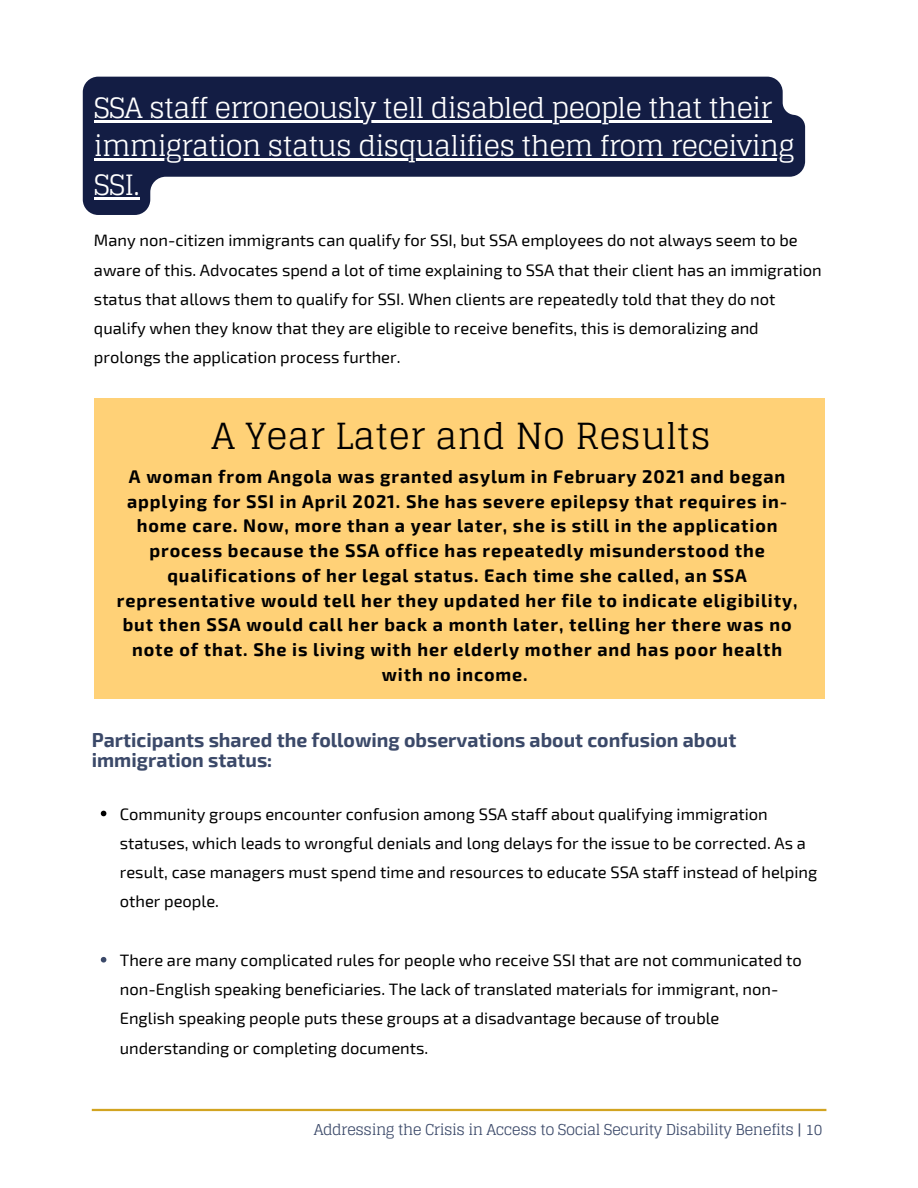
<style>
.page{position:relative;width:918px;height:1188px;background:#fff}
.page>*{position:absolute;margin:0;border:0;box-sizing:border-box;transform-origin:0 0}
.t1{font:36px "Glegoo";color:#000}
.t2{font:28.05px/38.2px "Glegoo";letter-spacing:-.03em;color:#fff}
.t3{font:700 19.5px/20.2px "Exo 2";color:#3b4969}
.t4{font:700 18px/24.8px "Exo 2";letter-spacing:.05em;color:#000;text-align:center}
.t5{font:16.5px/29.2px "Exo 2";color:#000}
.t6{font:15px "Glegoo";letter-spacing:-.03em;color:#3b4969}
</style>
<div class="page">
<svg style="left:83px;top:77px;width:722px;height:138px;fill:#131d44"></svg>
<hr style="left:94px;top:120px;width:677px;height:3px;background:#fff">
<hr style="left:94px;top:159px;width:700px;height:2px;background:#fff">
<hr style="left:94px;top:197px;width:45px;height:2px;background:#fff">
<div style="left:94px;top:398px;width:730px;height:301px;background:#ffd177"></div>
<svg style="left:101px;top:811px;width:5px;height:5px"></svg>
<svg style="left:101px;top:957px;width:5px;height:6px"></svg>
<hr style="left:92px;top:1109px;width:734px;height:2px;background:#d2a421">
<h2 class="t2" style="left:94px;top:89px;width:702px">SSA staff erroneously tell disabled people that their immigration status disqualifies them from receiving<br>SSI.</h2>
<p class="t5" style="left:94px;top:225px;width:729px">Many non-citizen immigrants can qualify for SSI, but SSA employees do not always seem to be aware of this. Advocates spend a lot of time explaining to SSA that their client has an immigration status that allows them to qualify for SSI. When clients are repeatedly told that they do not qualify when they know that they are eligible to receive benefits, this is demoralizing and prolongs the application process further.</p>
<h1 class="t1" style="left:212px;top:415px;width:501px">A Year Later and No Results</h1>
<p class="t4" style="left:117px;top:463px;width:682px">A woman from Angola was granted asylum in February 2021 and began applying for SSI in April 2021. She has severe epilepsy that requires in&shy;home care. Now, more than a year later, she is still in the application process because the SSA office has repeatedly misunderstood the qualifications of her legal status. Each time she called, an SSA representative would tell her they updated her file to indicate eligibility, but then SSA would call her back a month later, telling her there was no note of that. She is living with her elderly mother and has poor health with no income.</p>
<p class="t3" style="left:92px;top:728px;width:646px">Participants shared the following observations about confusion about immigration status:</p>
<p class="t5" style="left:120px;top:798px;width:699px">Community groups encounter confusion among SSA staff about qualifying immigration statuses, which leads to wrongful denials and long delays for the issue to be corrected. As a result, case managers must spend time and resources to educate SSA staff instead of helping other people.</p>
<p class="t5" style="left:120px;top:945px;width:683px">There are many complicated rules for people who receive SSI that are not communicated to non-English speaking beneficiaries. The lack of translated materials for immigrant, non-English speaking people puts these groups at a disadvantage because of trouble understanding or completing documents.</p>
<p class="t6" style="left:314px;top:1121px;width:510px">Addressing the Crisis in Access to Social Security Disability Benefits | 10</p>
</div>
